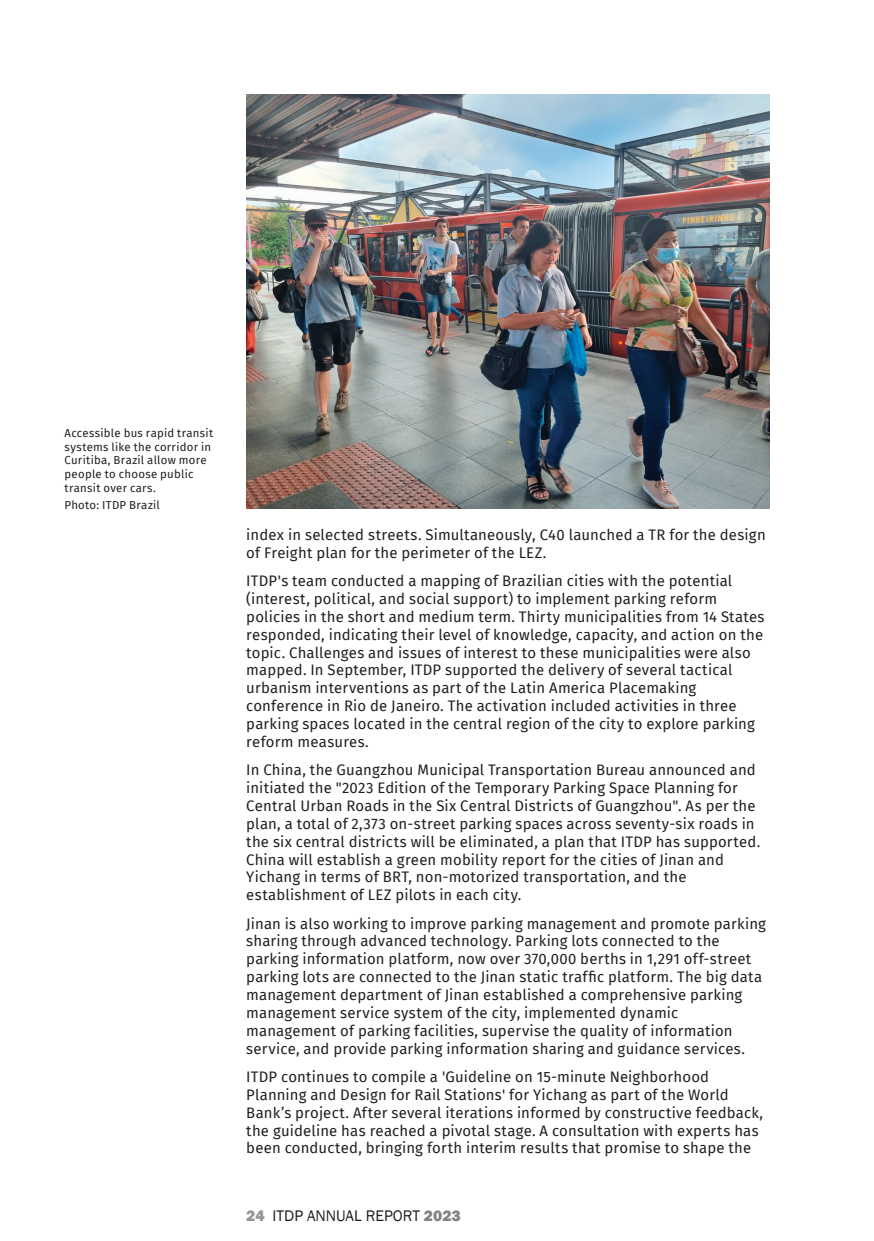
<style>
.page{position:relative;width:874px;height:1241px;background:#fff}
.page>*{position:absolute;margin:0;border:0;box-sizing:border-box;transform-origin:0 0}
.t1{font:15.75px "Franklin Gothic";color:#231f20}
.t2{font:14.88px/17.8px "Fira Sans";letter-spacing:.01em;color:#231f20}
.t3{font:11.38px/13.7px "Fira Sans";letter-spacing:.02em;color:#231f20}
.s1{font-weight:800;color:#939598}
.s2{font-weight:800;color:#808285}
</style>
<div class="page">
<img style="left:246px;top:95px;width:523px;height:413px">
<p class="t3" style="left:64px;top:426px;width:150px">Accessible bus rapid transit systems like the corridor in<br>Curitiba, Brazil allow more people to choose public transit over cars.</p>
<p class="t3" style="left:64px;top:497px;width:97px">Photo: ITDP Brazil</p>
<p class="t2" style="left:246px;top:525px;width:520px">index in selected streets. Simultaneously, C40 launched a TR for the design of Freight plan for the perimeter of the LEZ.</p>
<p class="t2" style="left:246px;top:571px;width:519px">ITDP's team conducted a mapping of Brazilian cities with the potential (interest, political, and social support) to implement parking reform policies in the short and medium term. Thirty municipalities from 14 States responded, indicating their level of knowledge, capacity, and action on the topic. Challenges and issues of interest to these municipalities were also mapped. In September, ITDP supported the delivery of several tactical urbanism interventions as part of the Latin America Placemaking conference in Rio de Janeiro. The activation included activities in three parking spaces located in the central region of the city to explore parking reform measures.</p>
<p class="t2" style="left:246px;top:760px;width:515px">In China, the Guangzhou Municipal Transportation Bureau announced and initiated the "2023 Edition of the Temporary Parking Space Planning for Central Urban Roads in the Six Central Districts of Guangzhou". As per the plan, a total of 2,373 on-street parking spaces across seventy-six roads in the six central districts will be eliminated, a plan that ITDP has supported.<br>China will establish a green mobility report for the cities of Jinan and Yichang in terms of BRT, non-motorized transportation, and the establishment of LEZ pilots in each city.</p>
<p class="t2" style="left:246px;top:913px;width:521px">Jinan is also working to improve parking management and promote parking sharing through advanced technology. Parking lots connected to the parking information platform, now over 370,000 berths in 1,291 off-street parking lots are connected to the Jinan static traffic platform. The big data management department of Jinan established a comprehensive parking management service system of the city, implemented dynamic management of parking facilities, supervise the quality of information service, and provide parking information sharing and guidance services.</p>
<p class="t2" style="left:246px;top:1067px;width:518px">ITDP continues to compile a 'Guideline on 15-minute Neighborhood Planning and Design for Rail Stations' for Yichang as part of the World Bank’s project. After several iterations informed by constructive feedback, the guideline has reached a pivotal stage. A consultation with experts has been conducted, bringing forth interim results that promise to shape the</p>
<p class="t1" style="left:246px;top:1205px;width:216px"><span class="s1">24</span> ITDP ANNUAL REPORT <span class="s2">2023</span></p>
</div>
